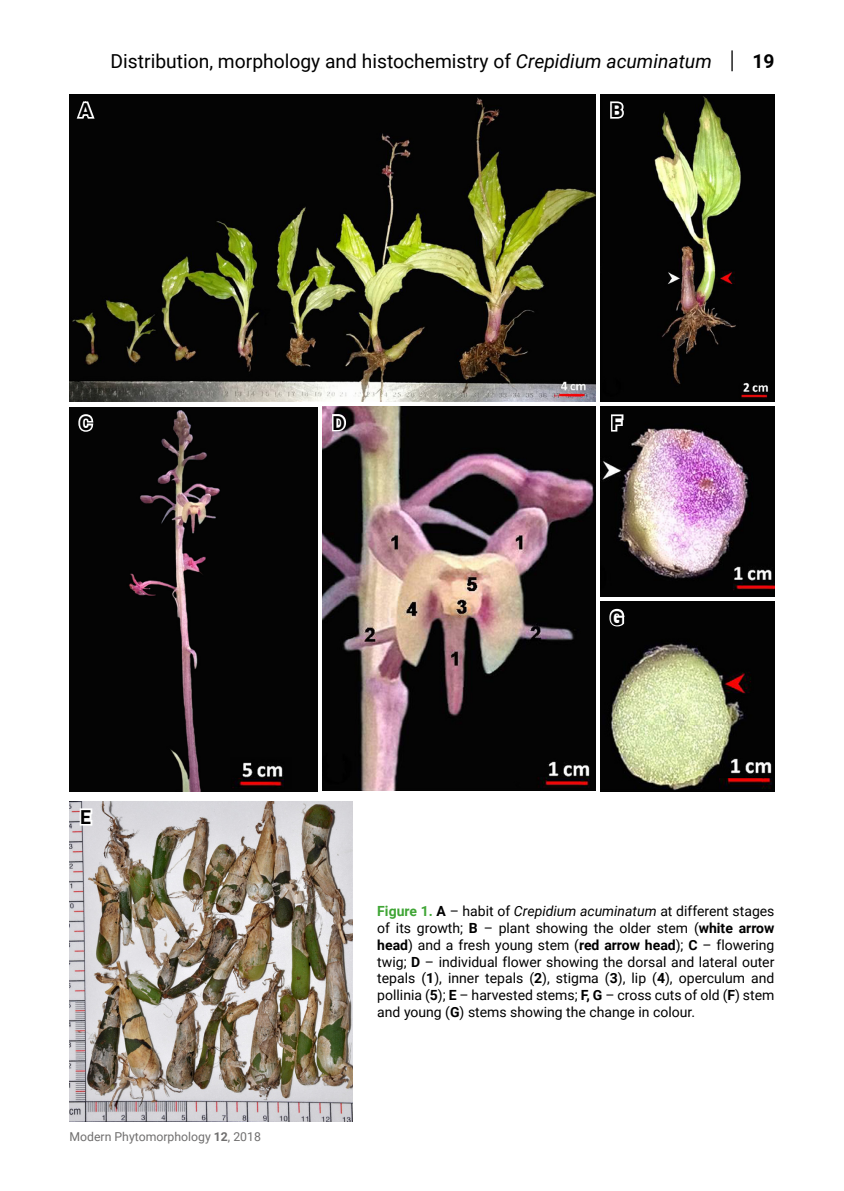
<style>
.page{position:relative;width:844px;height:1191px;background:#fff}
.page>*{position:absolute;margin:0;border:0;box-sizing:border-box;transform-origin:0 0}
.t1{font:19.25px "Roboto";color:#000}
.t2{font:700 19.25px "Roboto";color:#000}
.t3{font:14px/16.8px "Roboto";color:#000;text-align:justify}
.t4{font:12.25px "Roboto";color:#706f6f}
.s1{font-style:italic}
.s2{font-weight:700}
.s3{font-weight:700;color:#3fa535}
</style>
<div class="page">
<svg style="left:731px;top:50px;width:1px;height:21px"></svg>
<img style="left:69px;top:94px;width:526px;height:308px">
<img style="left:600px;top:94px;width:174px;height:307px">
<img style="left:69px;top:407px;width:248px;height:384px">
<img style="left:322px;top:407px;width:273px;height:384px">
<img style="left:69px;top:801px;width:283px;height:320px">
<img style="left:600px;top:407px;width:174px;height:189px">
<img style="left:600px;top:602px;width:174px;height:189px">
<svg style="left:74px;top:100px;width:23px;height:21px"></svg>
<svg style="left:608px;top:99px;width:18px;height:21px"></svg>
<svg style="left:76px;top:411px;width:20px;height:23px"></svg>
<svg style="left:330px;top:411px;width:18px;height:22px"></svg>
<svg style="left:78px;top:806px;width:16px;height:21px"></svg>
<svg style="left:609px;top:412px;width:16px;height:21px"></svg>
<svg style="left:606px;top:606px;width:20px;height:23px"></svg>
<h1 class="t1" style="left:111px;top:47px;width:602px">Distribution, morphology and histochemistry of <span class="s1">Crepidium acuminatum</span></h1>
<h1 class="t2" style="left:752px;top:47px;width:24px">19</h1>
<h1 class="t2" style="left:79px;top:97px;width:14px">A</h1>
<h1 class="t2" style="left:610px;top:97px;width:14px">B</h1>
<h1 class="t2" style="left:79px;top:409px;width:14px">C</h1>
<h1 class="t2" style="left:332px;top:409px;width:14px">D</h1>
<h1 class="t2" style="left:611px;top:409px;width:12px">F</h1>
<h1 class="t2" style="left:610px;top:604px;width:15px">G</h1>
<h1 class="t2" style="left:80px;top:803px;width:12px">E</h1>
<p class="t4" style="left:69px;top:1127px;width:193px">Modern Phytomorphology <span class="s2">12</span>, 2018</p>
<p class="t3" style="left:377px;top:902px;width:398px"><span class="s3">Figure 1.</span> <span class="s2">A</span> – habit of <span class="s1">Crepidium acuminatum</span> at different stages of its growth; <span class="s2">B</span> – plant showing the older stem (<span class="s2">white arrow head</span>) and a fresh young stem (<span class="s2">red arrow head</span>); <span class="s2">C</span> – flowering twig; <span class="s2">D</span> – individual flower showing the dorsal and lateral outer tepals (<span class="s2">1</span>), inner tepals (<span class="s2">2</span>), stigma (<span class="s2">3</span>), lip (<span class="s2">4</span>), operculum and pollinia (<span class="s2">5</span>); <span class="s2">E</span> – harvested stems; <span class="s2">F, G</span> – cross cuts of old (<span class="s2">F</span>) stem and young (<span class="s2">G</span>) stems showing the change in colour.</p>
</div>
